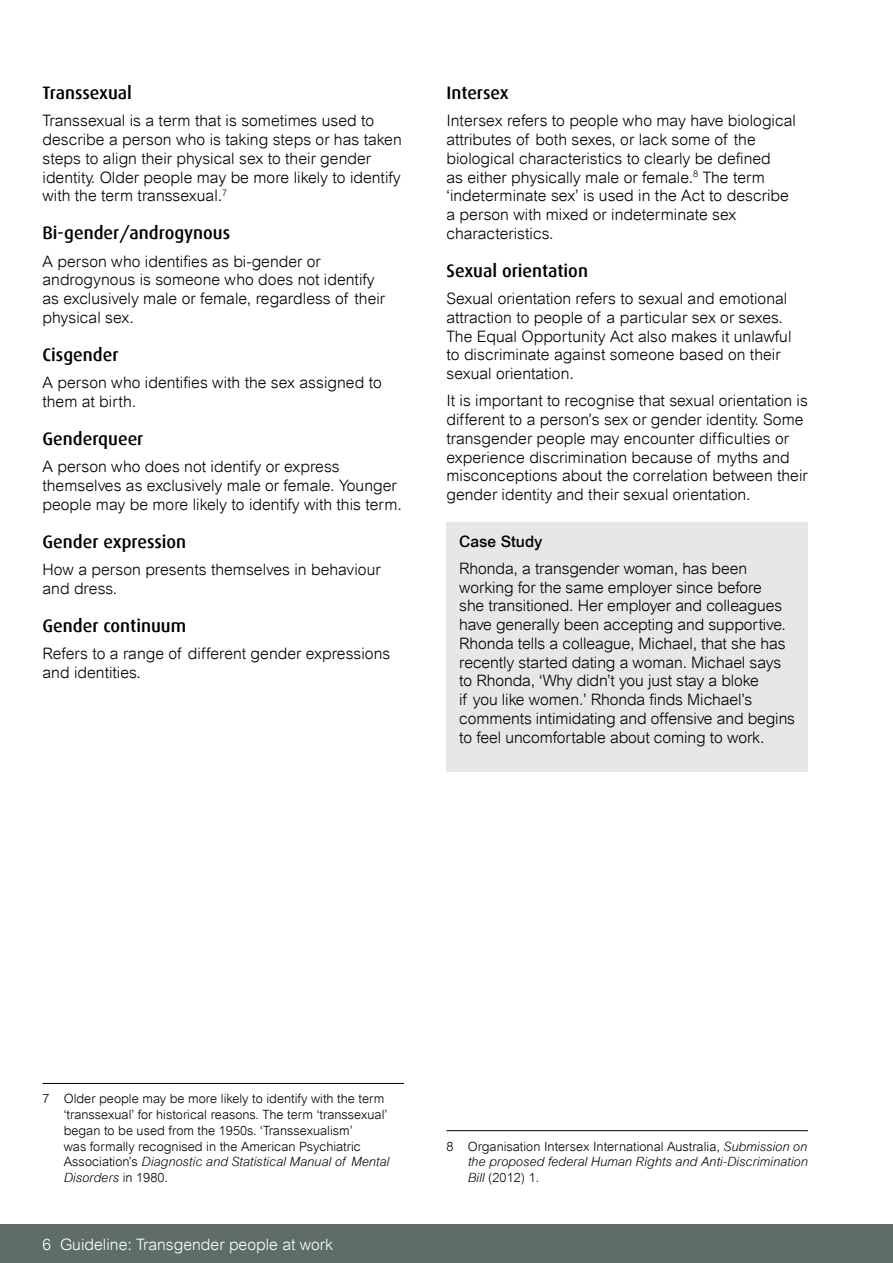
<style>
.page{position:relative;width:893px;height:1263px;background:#fff}
.page>*{position:absolute;margin:0;border:0;box-sizing:border-box;transform-origin:0 0}
.t1{font:500 18px "Dax";color:#000}
.t2{font:300 15.75px/18.8px "Arial";color:#000}
.t3{font:300 15.75px "Arial";color:#fff}
.t4{font:500 15.75px "Arial";color:#000}
.t5{font:300 12.75px/15.8px "Arial";color:#000}
.t6{font:italic 300 12.75px/15.8px "Arial";color:#000;text-align:justify}
.s1{font-style:italic}
.s2{font-style:normal}
</style>
<div class="page">
<div style="left:0;top:1225px;width:893px;height:38px;background:#5e6e66"></div>
<hr style="left:43px;top:1083px;width:361px;height:1px;background:#000">
<div style="left:446px;top:522px;width:362px;height:250px;background:#e6e7e8"></div>
<hr style="left:446px;top:1130px;width:362px;height:1px;background:#000">
<p class="t1" style="left:43px;top:83px;width:91px">Transsexual</p>
<p class="t2" style="left:43px;top:112px;width:361px">Transsexual is a term that is sometimes used to describe a person who is taking steps or has taken steps to align their physical sex to their gender identity. Older people may be more likely to identify with the term transsexual.<sup>7</sup></p>
<p class="t1" style="left:43px;top:223px;width:189px">Bi-gender/androgynous</p>
<p class="t2" style="left:43px;top:252px;width:344px">A person who identifies as bi-gender or androgynous is someone who does not identify as exclusively male or female, regardless of their physical sex.</p>
<p class="t1" style="left:43px;top:345px;width:77px">Cisgender</p>
<p class="t2" style="left:43px;top:373px;width:341px">A person who identifies with the sex assigned to them at birth.</p>
<p class="t1" style="left:43px;top:429px;width:102px">Genderqueer</p>
<p class="t2" style="left:43px;top:457px;width:361px">A person who does not identify or express themselves as exclusively male or female. Younger people may be more likely to identify with this term.</p>
<p class="t1" style="left:43px;top:531px;width:145px">Gender expression</p>
<p class="t2" style="left:43px;top:560px;width:340px">How a person presents themselves in behaviour and dress.</p>
<p class="t1" style="left:43px;top:615px;width:145px">Gender continuum</p>
<p class="t2" style="left:43px;top:644px;width:349px">Refers to a range of different gender expressions and identities.</p>
<p class="t1" style="left:446px;top:83px;width:64px">Intersex</p>
<p class="t2" style="left:446px;top:112px;width:351px">Intersex refers to people who may have biological attributes of both sexes, or lack some of the biological characteristics to clearly be defined<br>as either physically male or female.<sup>8</sup> The term ‘indeterminate sex’ is used in the Act to describe a person with mixed or indeterminate sex characteristics.</p>
<p class="t1" style="left:446px;top:261px;width:143px">Sexual orientation</p>
<p class="t2" style="left:446px;top:289px;width:346px">Sexual orientation refers to sexual and emotional attraction to people of a particular sex or sexes.<br>The Equal Opportunity Act also makes it unlawful to discriminate against someone based on their sexual orientation.</p>
<p class="t2" style="left:446px;top:391px;width:363px">It is important to recognise that sexual orientation is different to a person’s sex or gender identity. Some transgender people may encounter difficulties or experience discrimination because of myths and misconceptions about the correlation between their gender identity and their sexual orientation.</p>
<p class="t4" style="left:459px;top:532px;width:85px">Case Study</p>
<p class="t2" style="left:459px;top:559px;width:337px">Rhonda, a transgender woman, has been working for the same employer since before<br>she transitioned. Her employer and colleagues have generally been accepting and supportive.<br>Rhonda tells a colleague, Michael, that she has recently started dating a woman. Michael says to Rhonda, ‘Why didn’t you just stay a bloke<br>if you like women.’ Rhonda finds Michael’s comments intimidating and offensive and begins to feel uncomfortable about coming to work.</p>
<p class="t5" style="left:64px;top:1091px;width:327px;text-indent:-21px">7 Older people may be more likely to identify with the term ‘transsexual’ for historical reasons. The term ‘transsexual’ began to be used from the 1950s. ‘Transsexualism’<br>was formally recognised in the American Psychiatric Association’s <span class="s1">Diagnostic and Statistical Manual of Mental Disorders</span> in 1980.</p>
<p class="t3" style="left:43px;top:1235px;width:292px">6 Guideline: Transgender people at work</p>
<p class="t6" style="left:468px;top:1138px;width:341px;text-indent:-21px"><span class="s2">8 Organisation Intersex International Australia,</span> Submission on the proposed federal Human Rights and Anti-Discrimination Bill <span class="s2">(2012) 1.</span></p>
</div>
